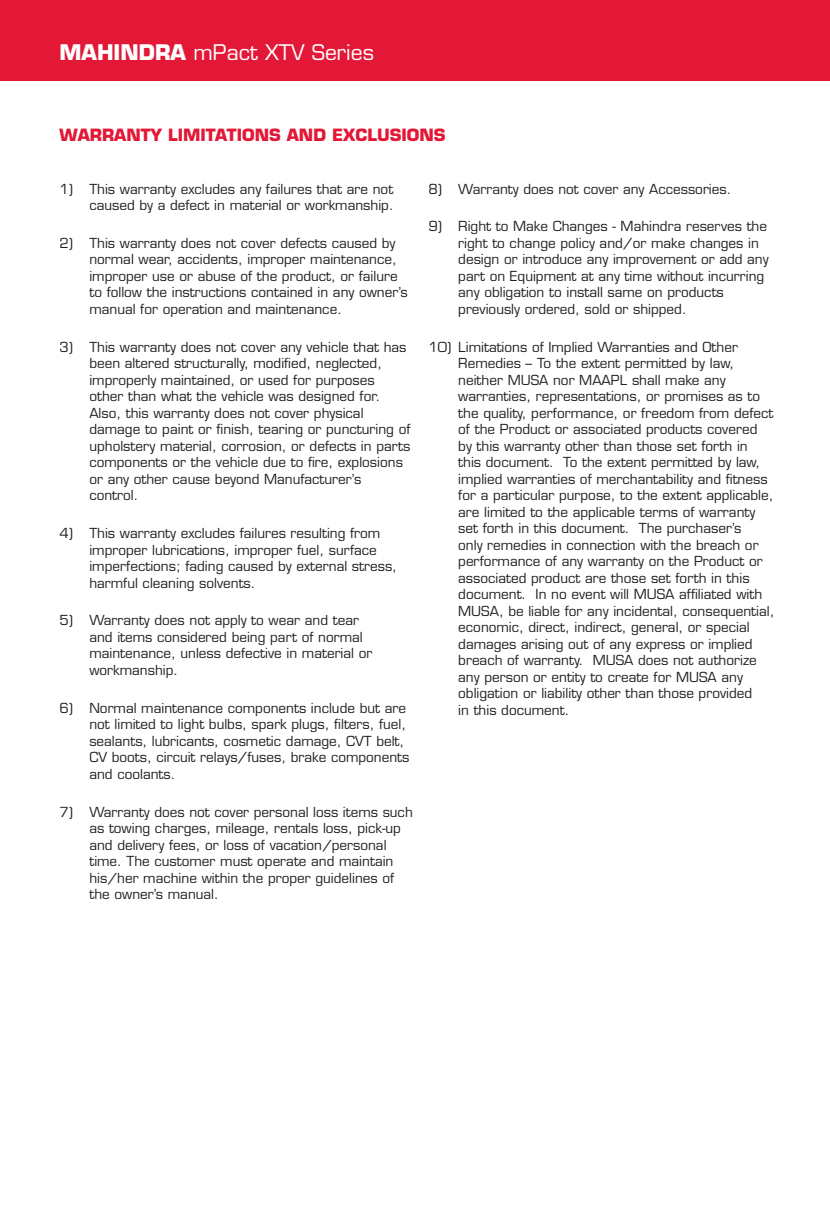
<style>
.page{position:relative;width:830px;height:1221px;background:#fff}
.page>*{position:absolute;margin:0;border:0;box-sizing:border-box;transform-origin:0 0}
.t1{font:21px "Eurostile";color:#fff}
.t2{font:700 16.5px "Eurostile";color:#e31837}
.t3{font:13.5px/16.5px "Eurostile";color:#231f20}
.s1{font-weight:700}
</style>
<div class="page">
<div style="left:0;top:0;width:829px;height:81px;background:#e31837"></div>
<h1 class="t1" style="left:60px;top:40px;width:316px"><span class="s1">MAHINDRA</span> mPact XTV Series</h1>
<p class="t2" style="left:60px;top:124px;width:387px">WARRANTY LIMITATIONS AND EXCLUSIONS</p>
<p class="t3" style="left:60px;top:180px;width:335px;text-align:right">1) This warranty excludes any failures that are not caused by a defect in material or workmanship.</p>
<p class="t3" style="left:89px;top:235px;width:320px;text-indent:-30px">2) This warranty does not cover defects caused by normal wear, accidents, improper maintenance, improper use or abuse of the product, or failure to follow the instructions contained in any owner’s manual for operation and maintenance.</p>
<p class="t3" style="left:89px;top:338px;width:322px;text-indent:-30px">3) This warranty does not cover any vehicle that has been altered structurally, modified, neglected, improperly maintained, or used for purposes other than what the vehicle was designed for.<br>Also, this warranty does not cover physical damage to paint or finish, tearing or puncturing of upholstery material, corrosion, or defects in parts components or the vehicle due to fire, explosions or any other cause beyond Manufacturer’s control.</p>
<p class="t3" style="left:89px;top:525px;width:309px;text-indent:-30px">4) This warranty excludes failures resulting from improper lubrications, improper fuel, surface imperfections; fading caused by external stress, harmful cleaning solvents.</p>
<p class="t3" style="left:89px;top:612px;width:284px;text-indent:-30px">5) Warranty does not apply to wear and tear and items considered being part of normal maintenance, unless defective in material or workmanship.</p>
<p class="t3" style="left:89px;top:699px;width:321px;text-indent:-30px">6) Normal maintenance components include but are not limited to light bulbs, spark plugs, filters, fuel, sealants, lubricants, cosmetic damage, CVT belt, CV boots, circuit relays/fuses, brake components and coolants.</p>
<p class="t3" style="left:89px;top:803px;width:325px;text-indent:-30px">7) Warranty does not cover personal loss items such as towing charges, mileage, rentals loss, pick-up and delivery fees, or loss of vacation/personal time. The customer must operate and maintain his/her machine within the proper guidelines of the owner’s manual.</p>
<p class="t3" style="left:428px;top:180px;width:304px">8) Warranty does not cover any Accessories.</p>
<p class="t3" style="left:458px;top:218px;width:312px;text-indent:-30px">9) Right to Make Changes - Mahindra reserves the right to change policy and/or make changes in design or introduce any improvement or add any part on Equipment at any time without incurring any obligation to install same on products previously ordered, sold or shipped.</p>
<p class="t3" style="left:458px;top:338px;width:317px;text-indent:-30px">10) Limitations of Implied Warranties and Other Remedies – To the extent permitted by law, neither MUSA nor MAAPL shall make any warranties, representations, or promises as to the quality, performance, or freedom from defect of the Product or associated products covered by this warranty other than those set forth in<br>this document. To the extent permitted by law, implied warranties of merchantability and fitness for a particular purpose, to the extent applicable, are limited to the applicable terms of warranty set forth in this document. The purchaser’s<br>only remedies in connection with the breach or performance of any warranty on the Product or associated product are those set forth in this document. In no event will MUSA affiliated with MUSA, be liable for any incidental, consequential, economic, direct, indirect, general, or special damages arising out of any express or implied breach of warranty. MUSA does not authorize any person or entity to create for MUSA any obligation or liability other than those provided<br>in this document.</p>
</div>
